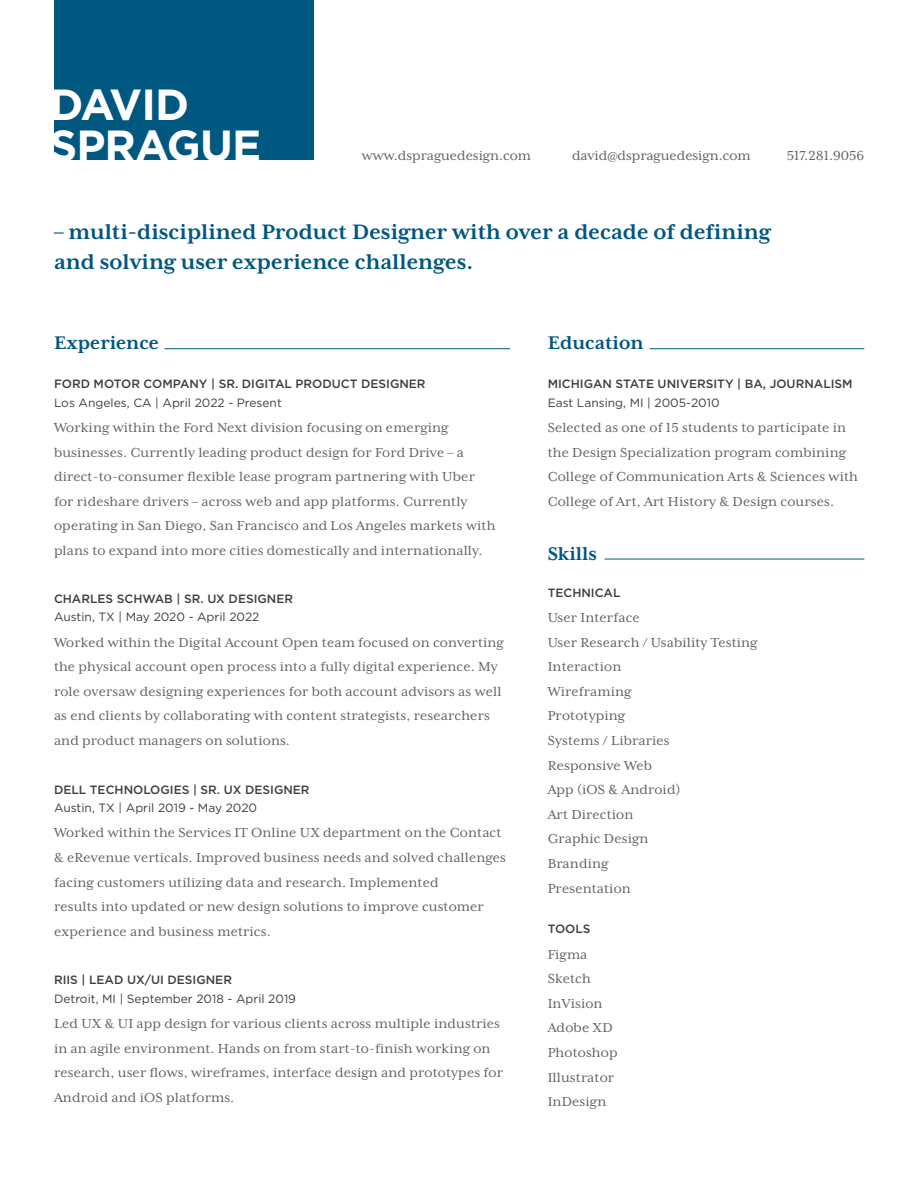
<style>
.page{position:relative;width:918px;height:1188px;background:#fff}
.page>*{position:absolute;margin:0;border:0;box-sizing:border-box;transform-origin:0 0}
.t1{font:700 43.5px "Gotham";letter-spacing:-.02em;color:#fff}
.t2{font:700 24px/30px "Mrs Eaves XL Serif OT";color:#005780}
.t3{font:700 21px "Mrs Eaves XL Serif OT";color:#005780}
.t4{font:15px/24.6px "Mrs Eaves XL Serif OT";letter-spacing:.01em;color:#636366}
.t5{font:500 12px "Gotham";color:#3e3e3f}
.t6{font:12px "Gotham";color:#3e3e3f}
</style>
<div class="page">
<div style="left:54px;top:0;width:260px;height:160px;background:#005780"></div>
<hr style="left:165px;top:348px;width:345px;height:1px;background:#005780">
<hr style="left:650px;top:348px;width:214px;height:1px;background:#005780">
<hr style="left:605px;top:559px;width:259px;height:1px;background:#005780">
<div style="left:50px;top:156px;width:10px;height:6px;background:#fff"></div>
<p class="t1" style="left:50px;top:76px;width:141px">DAVID</p>
<p class="t1" style="left:50px;top:116px;width:213px">SPRAGUE</p>
<p class="t4" style="left:362px;top:143px;width:171px">www.dspraguedesign.com</p>
<p class="t4" style="left:572px;top:143px;width:180px">david@dspraguedesign.com</p>
<p class="t4" style="left:787px;top:143px;width:79px">517.281.9056</p>
<p class="t2" style="left:54px;top:217px;width:718px">– multi-disciplined Product Designer with over a decade of defining and solving user experience challenges.</p>
<p class="t3" style="left:54px;top:331px;width:107px">Experience</p>
<p class="t3" style="left:548px;top:331px;width:97px">Education</p>
<p class="t5" style="left:54px;top:377px;width:373px">FORD MOTOR COMPANY | SR. DIGITAL PRODUCT DESIGNER</p>
<p class="t6" style="left:54px;top:396px;width:229px">Los Angeles, CA | April 2022 - Present</p>
<p class="t4" style="left:54px;top:415px;width:443px">Working within the Ford Next division focusing on emerging businesses. Currently leading product design for Ford Drive – a direct-to-consumer flexible lease program partnering with Uber for rideshare drivers – across web and app platforms. Currently operating in San Diego, San Francisco and Los Angeles markets with plans to expand into more cities domestically and internationally.</p>
<p class="t5" style="left:54px;top:592px;width:241px">CHARLES SCHWAB | SR. UX DESIGNER</p>
<p class="t6" style="left:54px;top:610px;width:207px">Austin, TX | May 2020 - April 2022</p>
<p class="t4" style="left:54px;top:630px;width:451px">Worked within the Digital Account Open team focused on converting the physical account open process into a fully digital experience. My role oversaw designing experiences for both account advisors as well as end clients by collaborating with content strategists, researchers and product managers on solutions.</p>
<p class="t5" style="left:54px;top:782px;width:257px">DELL TECHNOLOGIES | SR. UX DESIGNER</p>
<p class="t6" style="left:54px;top:801px;width:205px">Austin, TX | April 2019 - May 2020</p>
<p class="t4" style="left:54px;top:821px;width:454px">Worked within the Services IT Online UX department on the Contact &amp; eRevenue verticals. Improved business needs and solved challenges facing customers utilizing data and research. Implemented<br>results into updated or new design solutions to improve customer experience and business metrics.</p>
<p class="t5" style="left:54px;top:973px;width:180px">RIIS | LEAD UX/UI DESIGNER</p>
<p class="t6" style="left:54px;top:992px;width:244px">Detroit, MI | September 2018 - April 2019</p>
<p class="t4" style="left:54px;top:1012px;width:451px">Led UX &amp; UI app design for various clients across multiple industries in an agile environment. Hands on from start-to-finish working on research, user flows, wireframes, interface design and prototypes for Android and iOS platforms.</p>
<p class="t5" style="left:548px;top:377px;width:307px">MICHIGAN STATE UNIVERSITY | BA, JOURNALISM</p>
<p class="t6" style="left:548px;top:396px;width:174px">East Lansing, MI | 2005-2010</p>
<p class="t4" style="left:548px;top:415px;width:312px">Selected as one of 15 students to participate in the Design Specialization program combining College of Communication Arts &amp; Sciences with College of Art, Art History &amp; Design courses.</p>
<p class="t3" style="left:548px;top:542px;width:51px">Skills</p>
<p class="t5" style="left:548px;top:586px;width:74px">TECHNICAL</p>
<p class="t4" style="left:548px;top:605px;width:94px">User Interface</p>
<p class="t4" style="left:548px;top:630px;width:211px">User Research / Usability Testing</p>
<p class="t4" style="left:548px;top:654px;width:75px">Interaction</p>
<p class="t4" style="left:548px;top:679px;width:85px">Wireframing</p>
<p class="t4" style="left:548px;top:704px;width:79px">Prototyping</p>
<p class="t4" style="left:548px;top:728px;width:123px">Systems / Libraries</p>
<p class="t4" style="left:548px;top:753px;width:106px">Responsive Web</p>
<p class="t4" style="left:548px;top:777px;width:134px">App (iOS &amp; Android)</p>
<p class="t4" style="left:548px;top:802px;width:87px">Art Direction</p>
<p class="t4" style="left:548px;top:827px;width:102px">Graphic Design</p>
<p class="t4" style="left:548px;top:851px;width:62px">Branding</p>
<p class="t4" style="left:548px;top:876px;width:85px">Presentation</p>
<p class="t5" style="left:548px;top:922px;width:44px">TOOLS</p>
<p class="t4" style="left:548px;top:942px;width:41px">Figma</p>
<p class="t4" style="left:548px;top:967px;width:45px">Sketch</p>
<p class="t4" style="left:548px;top:991px;width:56px">InVision</p>
<p class="t4" style="left:548px;top:1016px;width:67px">Adobe XD</p>
<p class="t4" style="left:548px;top:1040px;width:71px">Photoshop</p>
<p class="t4" style="left:548px;top:1065px;width:68px">Illustrator</p>
<p class="t4" style="left:548px;top:1090px;width:60px">InDesign</p>
</div>
